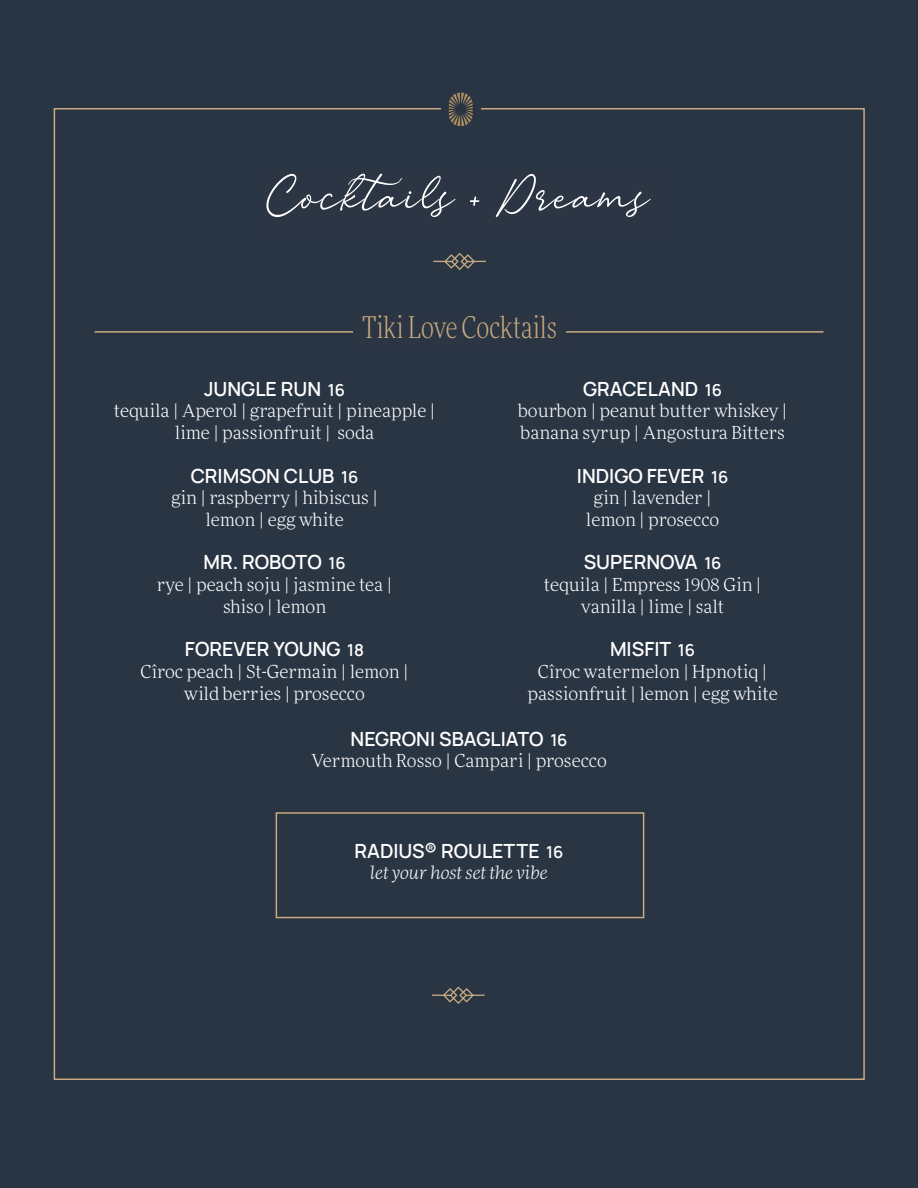
<style>
.page{position:relative;width:918px;height:1188px;background:#2a3544}
.page>*{position:absolute;margin:0;border:0;box-sizing:border-box;transform-origin:0 0}
.Menu_item_title_copy{font:54px "Citraloka";letter-spacing:.01em;color:#fff}
.Menu_subheading{font:300 condensed 30px "More Pro";color:#c9ab81}
.Menu_subheadings_cop{font:600 19.5px "Manrope";color:#fff}
.Menu_item_descriptio{font:600 19.5px "Manrope";color:#fff}
.Menu_item_descriptio-2{font:300 18px/21.6px "More Pro";color:#fff;text-align:center}
.Menu_item_descriptio-3{font:italic 300 18px "More Pro";color:#fff}
.s1{font-size:16.5px}
</style>
<div class="page">
<svg style="left:449px;top:93px;width:24px;height:33px"></svg>
<hr style="left:94px;top:331px;width:730px;height:2px;background:#c9ab81">
<div style="left:353px;top:314px;width:213px;height:37px;background:#2c3543"></div>
<svg style="left:433px;top:253px;width:53px;height:17px"></svg>
<svg style="left:432px;top:987px;width:53px;height:17px"></svg>
<div style="left:276px;top:812px;width:368px;height:106px;border:2px solid #c9ab81"></div>
<p class="Menu_item_title_copy" style="left:266px;top:169px;width:385px">Cocktails + Dreams</p>
<p class="Menu_subheading" style="left:362px;top:309px;width:197px">Tiki Love Cocktails</p>
<p class="Menu_subheadings_cop" style="left:204px;top:373px;width:142px">JUNGLE RUN <span class="s1">16</span></p>
<p class="Menu_item_descriptio-2" style="left:114px;top:400px;width:323px">tequila | Aperol | grapefruit | pineapple | lime | passionfruit | soda</p>
<p class="Menu_subheadings_cop" style="left:191px;top:460px;width:169px">CRIMSON CLUB <span class="s1">16</span></p>
<p class="Menu_item_descriptio-2" style="left:171px;top:487px;width:208px">gin | raspberry | hibiscus | lemon | egg white</p>
<p class="Menu_subheadings_cop" style="left:203px;top:547px;width:144px">MR. ROBOTO <span class="s1">16</span></p>
<p class="Menu_item_descriptio-2" style="left:157px;top:573px;width:237px">rye | peach soju | jasmine tea | shiso | lemon</p>
<p class="Menu_subheadings_cop" style="left:185px;top:633px;width:181px">FOREVER YOUNG <span class="s1">18</span></p>
<p class="Menu_item_descriptio-2" style="left:141px;top:660px;width:270px">Cîroc peach | St-Germain | lemon | wild berries | prosecco</p>
<p class="Menu_item_descriptio" style="left:583px;top:373px;width:140px">GRACELAND <span class="s1">16</span></p>
<p class="Menu_item_descriptio-2" style="left:518px;top:400px;width:271px;text-align:left">bourbon | peanut butter whiskey | banana syrup | Angostura Bitters</p>
<p class="Menu_subheadings_cop" style="left:577px;top:460px;width:153px">INDIGO FEVER <span class="s1">16</span></p>
<p class="Menu_item_descriptio-2" style="left:586px;top:487px;width:135px">gin | lavender | lemon | prosecco</p>
<p class="Menu_subheadings_cop" style="left:584px;top:547px;width:139px">SUPERNOVA <span class="s1">16</span></p>
<p class="Menu_item_descriptio-2" style="left:544px;top:573px;width:219px">tequila | Empress 1908 Gin | vanilla | lime | salt</p>
<p class="Menu_subheadings_cop" style="left:610px;top:633px;width:87px">MISFIT <span class="s1">16</span></p>
<p class="Menu_item_descriptio-2" style="left:528px;top:660px;width:252px">Cîroc watermelon | Hpnotiq | passionfruit | lemon | egg white</p>
<p class="Menu_subheadings_cop" style="left:351px;top:723px;width:218px">NEGRONI SBAGLIATO <span class="s1">16</span></p>
<p class="Menu_item_descriptio-2" style="left:311px;top:750px;width:297px">Vermouth Rosso | Campari | prosecco</p>
<p class="Menu_subheadings_cop" style="left:355px;top:835px;width:210px">RADIUS® ROULETTE <span class="s1">16</span></p>
<p class="Menu_item_descriptio-3" style="left:370px;top:861px;width:179px">let your host set the vibe</p>
</div>
